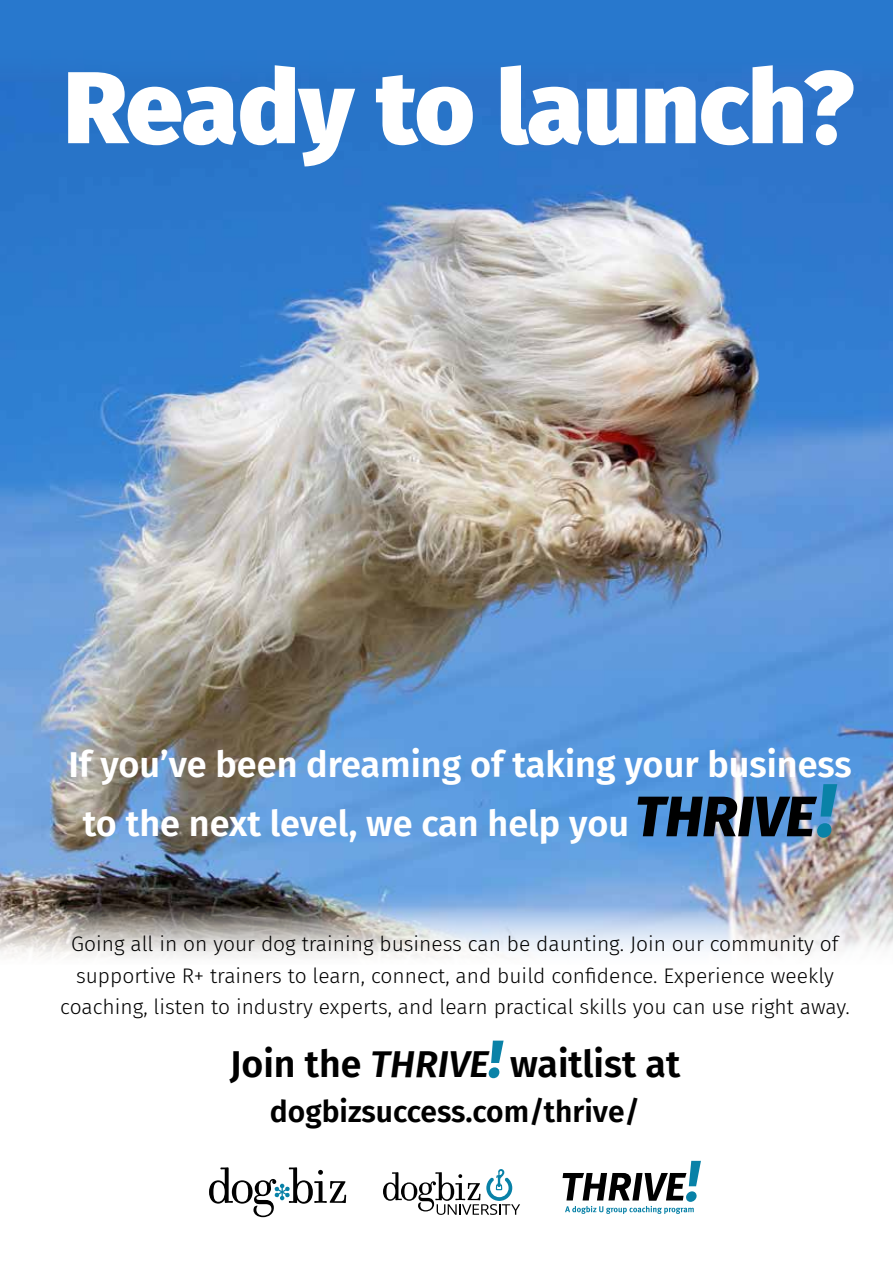
<style>
.page{position:relative;width:893px;height:1263px;background:#fff}
.page>*{position:absolute;margin:0;border:0;box-sizing:border-box;transform-origin:0 0}
.t1{font:900 102px "Fira Sans";color:#fff}
.t2{font:600 37.5px "Fira Sans";color:#000}
.t3{font:600 36px/59.4px "Fira Sans";color:#fff}
.t4{font:600 30px "Fira Sans";color:#000}
.t5{font:300 21px/31.5px "Fira Sans";color:#000;text-align:center}
.s1{font-style:italic}
.s2{font-weight:900;font-style:italic;font-size:52.5px;color:#0a82a7}
</style>
<div class="page">
<div style="left:0;top:0;width:893px;height:180px;background:#2878cd"></div>
<img style="left:0;top:180px;width:893px;height:778px">
<svg style="left:637px;top:784px;width:200px;height:54px;background:#3c6084"></svg>
<svg style="left:563px;top:1161px;width:138px;height:53px"></svg>
<svg style="left:209px;top:1167px;width:137px;height:50px"></svg>
<svg style="left:383px;top:1169px;width:137px;height:46px"></svg>
<h1 class="t1" style="left:64px;top:16px;width:792px">Ready to launch?</h1>
<h3 class="t3" style="left:83px;top:732px;width:770px;text-indent:-15px">If you’ve been dreaming of taking your business to the next level, we can help you</h3>
<p class="t5" style="left:60px;top:928px;width:791px">Going all in on your dog training business can be daunting. Join our community of supportive R+ trainers to learn, connect, and build confidence. Experience weekly coaching, listen to industry experts, and learn practical skills you can use right away.</p>
<h2 class="t2" style="left:230px;top:1033px;width:452px">Join the <span class="s1">THRIVE</span><span class="s2">!</span> waitlist at</h2>
<h3 class="t4" style="left:270px;top:1086px;width:372px">dogbizsuccess.com/thrive/</h3>
</div>
